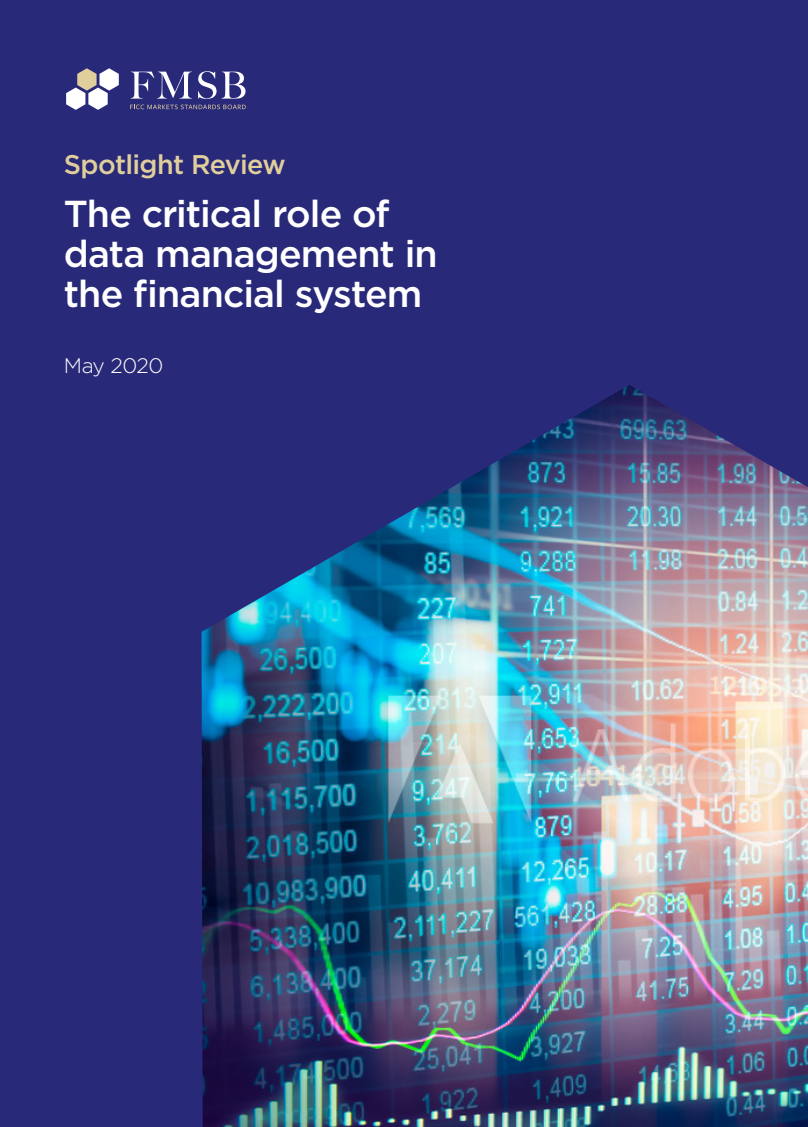
<style>
.page{position:relative;width:808px;height:1127px;background:#292979}
.page>*{position:absolute;margin:0;border:0;box-sizing:border-box;transform-origin:0 0}
.t1{font:500 37.5px/40px "Gotham";letter-spacing:-.025em;color:#fff}
.t2{font:500 27px "Gotham";letter-spacing:-.025em;color:#e0cf9c}
.t3{font:300 21px "Gotham";letter-spacing:-.025em;color:#fff}
</style>
<div class="page">
<svg style="left:130px;top:105px;width:116px;height:4px"></svg>
<svg style="left:66px;top:68px;width:53px;height:42px"></svg>
<svg style="left:131px;top:72px;width:61px;height:27px"></svg>
<svg style="left:198px;top:71px;width:47px;height:28px"></svg>
<img style="left:202px;top:385px;width:606px;height:742px">
<p class="t2" style="left:64px;top:146px;width:223px">Spotlight Review</p>
<p class="t1" style="left:64px;top:193px;width:375px">The critical role of data management in the financial system</p>
<p class="t3" style="left:64px;top:352px;width:101px">May 2020</p>
</div>
